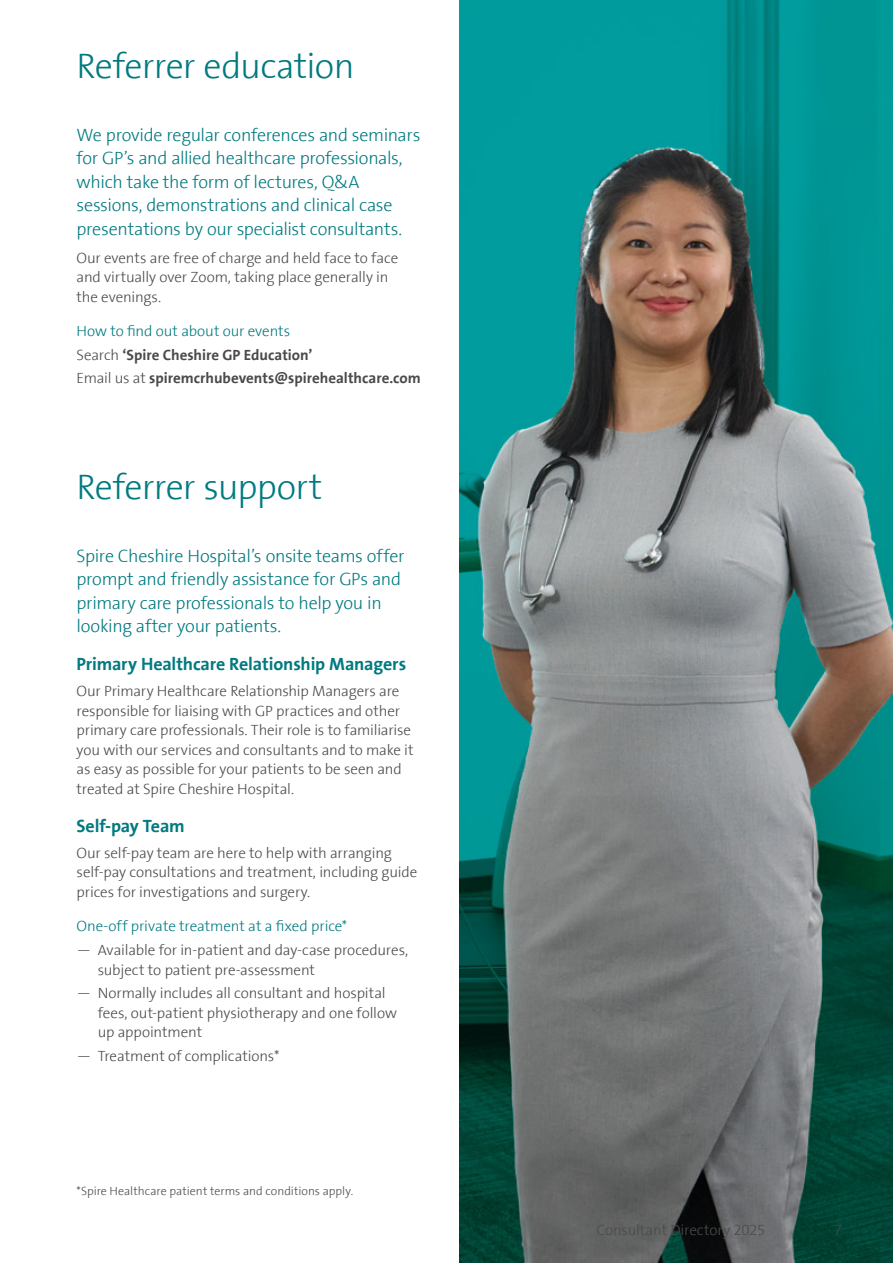
<style>
.page{position:relative;width:893px;height:1263px;background:#fff}
.page>*{position:absolute;margin:0;border:0;box-sizing:border-box;transform-origin:0 0}
.t1{font:300 36px "The Sans Spire";letter-spacing:-.02em;color:#007a80}
.t2{font:300 18px/23.4px "The Sans Spire";letter-spacing:-.015em;color:#007a80}
.t3{font:700 18px "The Sans Spire";letter-spacing:-.01em;color:#007a80}
.t4{font:300 15px/19.5px "The Sans Spire";letter-spacing:-.01em;color:#4a4a49}
.t5{font:700 15px/23.7px "The Sans Spire";color:#4a4a49}
.t6{font:300 15px "The Sans Spire";letter-spacing:-.005em;color:#007a80}
.t7{font:300 12px "The Sans Spire";color:#4a4a49}
.s1{font-weight:300;color:#007a80}
.s2{font-weight:300}
</style>
<div class="page">
<img style="left:459px;top:0;width:434px;height:1263px">
<h1 class="t1" style="left:77px;top:45px;width:280px">Referrer education</h1>
<p class="t2" style="left:77px;top:123px;width:345px">We provide regular conferences and seminars for GP’s and allied healthcare professionals, which take the form of lectures, Q&amp;A sessions, demonstrations and clinical case presentations by our specialist consultants.</p>
<p class="t4" style="left:77px;top:248px;width:323px">Our events are free of charge and held face to face and virtually over Zoom, taking place generally in the evenings.</p>
<p class="t5" style="left:77px;top:319px;width:346px"><span class="s1">How to find out about our events<br></span><span class="s2">Search</span> ‘Spire Cheshire GP Education’<br><span class="s2">Email us at</span> spiremcrhubevents@spirehealthcare.com</p>
<h1 class="t1" style="left:77px;top:466px;width:247px">Referrer support</h1>
<p class="t2" style="left:77px;top:544px;width:329px">Spire Cheshire Hospital’s onsite teams offer prompt and friendly assistance for GPs and primary care professionals to help you in looking after your patients.</p>
<p class="t3" style="left:77px;top:654px;width:331px">Primary Healthcare Relationship Managers</p>
<p class="t4" style="left:77px;top:682px;width:339px">Our Primary Healthcare Relationship Managers are responsible for liaising with GP practices and other primary care professionals. Their role is to familiarise you with our services and consultants and to make it as easy as possible for your patients to be seen and treated at Spire Cheshire Hospital.</p>
<p class="t3" style="left:77px;top:815px;width:110px">Self-pay Team</p>
<p class="t4" style="left:77px;top:843px;width:342px">Our self-pay team are here to help with arranging self-pay consultations and treatment, including guide prices for investigations and surgery.</p>
<p class="t6" style="left:77px;top:918px;width:272px">One-off private treatment at a fixed price*</p>
<p class="t4" style="left:98px;top:940px;width:312px;text-indent:-21px">— Available for in-patient and day-case procedures, subject to patient pre-assessment</p>
<p class="t4" style="left:98px;top:984px;width:301px;text-indent:-21px">— Normally includes all consultant and hospital fees, out-patient physiotherapy and one follow up appointment</p>
<p class="t4" style="left:77px;top:1046px;width:205px">— Treatment of complications*</p>
<p class="t7" style="left:77px;top:1184px;width:278px">*Spire Healthcare patient terms and conditions apply.</p>
<p class="t4" style="left:596px;top:1220px;width:171px">Consultant Directory 2025</p>
<p class="t4" style="left:834px;top:1220px;width:10px">7</p>
</div>
